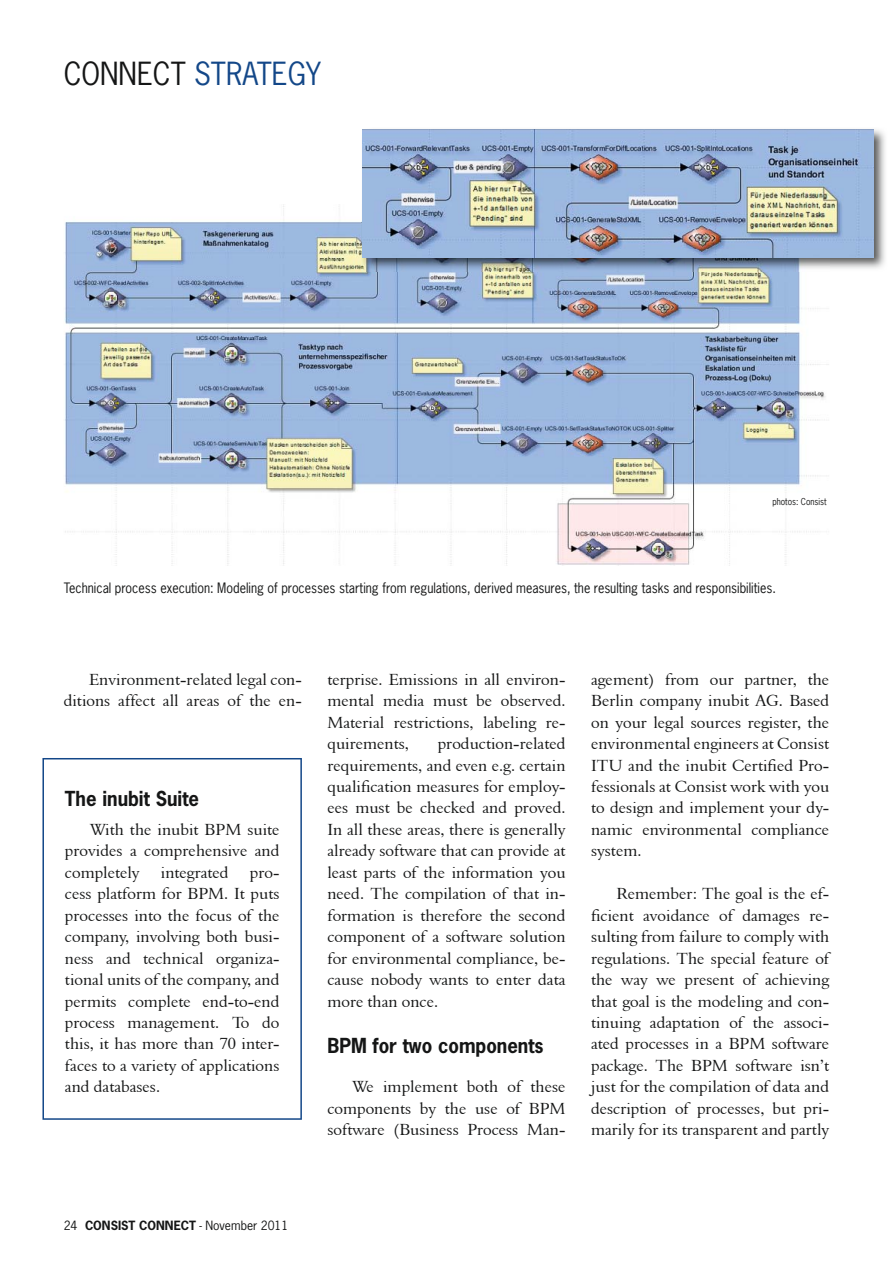
<style>
.page{position:relative;width:893px;height:1263px;background:#fff}
.page>*{position:absolute;margin:0;border:0;box-sizing:border-box;transform-origin:0 0}
.t1{font:30px "News Gothic Std";color:#134788;scale:.95 1}
.t2{font:700 19.5px "News Gothic Std";color:#151616;scale:.95 1}
.t3{font:16.5px/21.5px "Aldine 401 BT Roman A";color:#151616;text-align:justify}
.t4{font:13.5px "News Gothic Std";color:#151616;scale:.92 1}
.t5{font:12px "News Gothic Std";color:#151616}
.t6{font:9px "News Gothic Std";color:#151616;scale:.92 1}
.s1{color:#151616}
.s2{font-weight:700}
</style>
<div class="page">
<svg style="left:42px;top:758px;width:260px;height:362px"></svg>
<img style="left:64px;top:204px;width:765px;height:362px">
<img style="left:362px;top:129px;width:523px;height:140px">
<img style="left:361px;top:204px;width:468px;height:67px">
<img style="left:363px;top:129px;width:510px;height:128px">
<h1 class="t1" style="left:64px;top:60px;width:272px"><span class="s1">CONNECT</span> STRATEGY</h1>
<p class="t6" style="left:772px;top:497px;width:61px">photos: Consist</p>
<p class="t4" style="left:64px;top:582px;width:776px">Technical process execution: Modeling of processes starting from regulations, derived measures, the resulting tasks and responsibilities.</p>
<p class="t3" style="left:64px;top:668px;width:240px;text-align:right">Environment-related legal con&shy;ditions affect all areas of the en-</p>
<p class="t2" style="left:65px;top:790px;width:143px">The inubit Suite</p>
<p class="t3" style="left:65px;top:818px;width:216px;text-indent:26px">With the inubit BPM suite provides a comprehensive and completely</p>
<p class="t3" style="left:161px;top:861px;width:69px">integrated</p>
<p class="t3" style="left:65px;top:861px;width:216px;text-indent:185px">pro&shy;cess platform for BPM. It puts processes into the focus of the company, involving both busi&shy;ness and technical organiza&shy;tional units of the company, and permits complete end-to-end process management. To do this, it has more than 70 inter&shy;faces to a variety of applications and databases.</p>
<p class="t3" style="left:327px;top:668px;width:240px">terprise. Emissions in all environ&shy;mental media must be observed.<br>Material restrictions, labeling re&shy;quirements,</p>
<p class="t3" style="left:327px;top:733px;width:240px;text-indent:110px">production-related requirements, and even e.g. certain qualification measures for employ&shy;ees must be checked and proved.<br>In all these areas, there is generally already software that can provide at least parts of the information you need. The compilation of that in&shy;formation is therefore the second component of a software solution for environmental compliance, be&shy;cause nobody wants to enter data more than once.</p>
<p class="t2" style="left:327px;top:1037px;width:229px">BPM for two components</p>
<p class="t3" style="left:327px;top:1076px;width:240px;text-indent:26px">We implement both of these components by the use of BPM software (Business Process Man-</p>
<p class="t3" style="left:591px;top:668px;width:240px">agement) from our partner, the Berlin company inubit AG. Based on your legal sources register, the environmental engineers at Consist ITU and the inubit Certified Pro&shy;fessionals at Consist work with you to design and implement your dy&shy;namic environmental compliance system.</p>
<p class="t3" style="left:591px;top:883px;width:240px;text-indent:26px">Remember: The goal is the ef&shy;ficient avoidance of damages re&shy;sulting from failure to comply with regulations. The special feature of the way we present of achieving that goal is the modeling and con&shy;tinuing adaptation of the associ&shy;ated processes in a BPM software package. The BPM software isn’t just for the compilation of data and description of processes, but pri&shy;marily for its transparent and partly</p>
<p class="t5" style="left:64px;top:1220px;width:226px">24 <span class="s2">CONSIST CONNECT</span> - November 2011</p>
</div>
